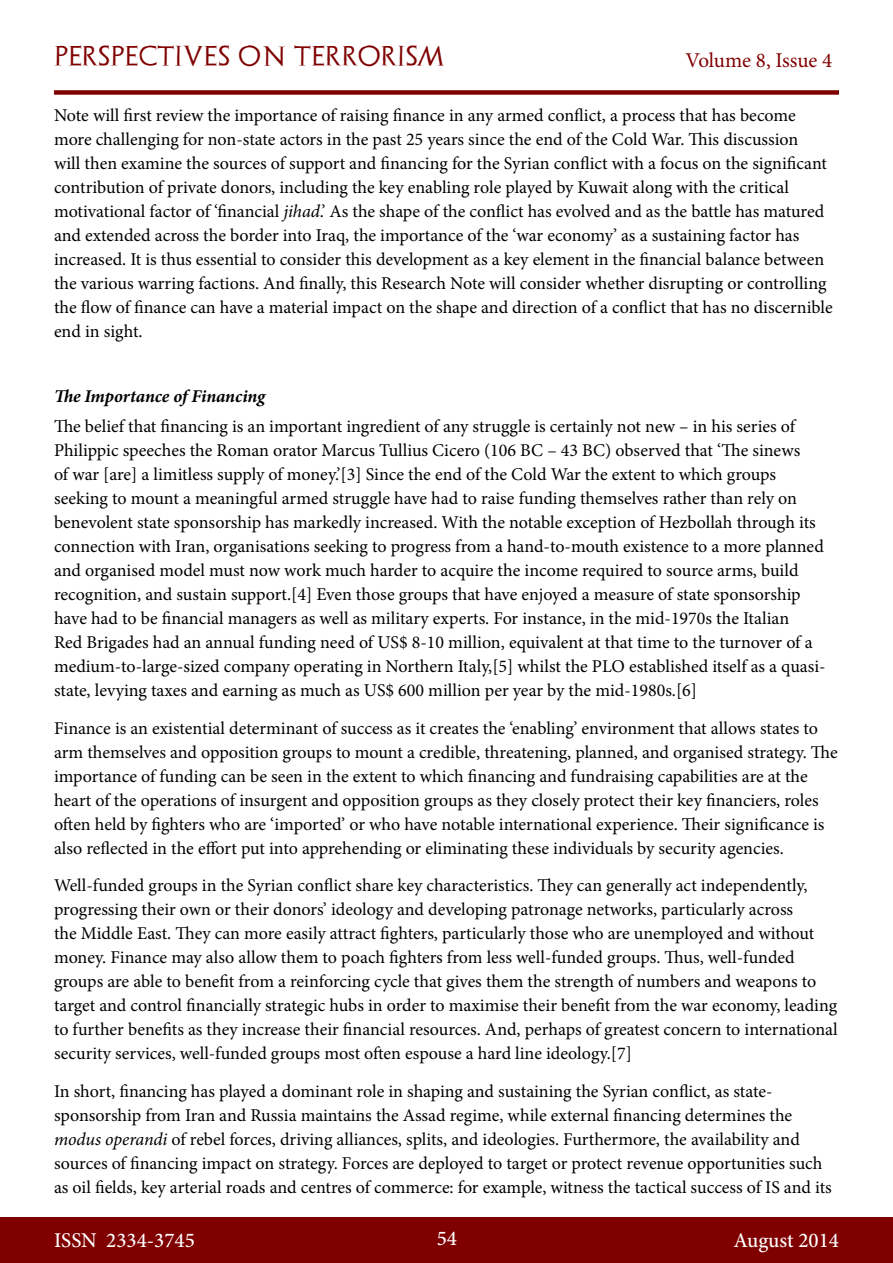
<style>
.page{position:relative;width:893px;height:1263px;background:#fff}
.page>*{position:absolute;margin:0;border:0;box-sizing:border-box;transform-origin:0 0}
.t1{font:500 21px "Minion Pro";color:#fff}
.t2{font:21px "Archeologicaps";letter-spacing:.045em;color:#800000}
.t3{font:21px "Minion Pro";letter-spacing:-.005em;color:#800000}
.t4{font:18px/24px "Minion Pro";color:#000}
.t5{font:italic 700 18px "Minion Pro";letter-spacing:-.005em;color:#000}
.s1{font-style:italic}
</style>
<div class="page">
<div style="left:0;top:1217px;width:893px;height:46px;background:#800000"></div>
<div style="left:54px;top:90px;width:785px;height:5px;background:#800000"></div>
<p class="t2" style="left:54px;top:43px;width:392px">PERSPECTIVES ON TERRORISM</p>
<p class="t3" style="left:686px;top:46px;width:148px">Volume 8, Issue 4</p>
<p class="t4" style="left:54px;top:103px;width:780px">Note will first review the importance of raising finance in any armed conflict, a process that has become more challenging for non-state actors in the past 25 years since the end of the Cold War. This discussion<br>will then examine the sources of support and financing for the Syrian conflict with a focus on the significant contribution of private donors, including the key enabling role played by Kuwait along with the critical motivational factor of ‘financial <span class="s1">jihad</span>.’ As the shape of the conflict has evolved and as the battle has matured and extended across the border into Iraq, the importance of the ‘war economy’ as a sustaining factor has increased. It is thus essential to consider this development as a key element in the financial balance between the various warring factions. And finally, this Research Note will consider whether disrupting or controlling the flow of finance can have a material impact on the shape and direction of a conflict that has no discernible end in sight.</p>
<p class="t5" style="left:54px;top:383px;width:213px">The Importance of Financing</p>
<p class="t4" style="left:54px;top:415px;width:773px">The belief that financing is an important ingredient of any struggle is certainly not new – in his series of Philippic speeches the Roman orator Marcus Tullius Cicero (106 BC – 43 BC) observed that ‘The sinews<br>of war [are] a limitless supply of money.’[3] Since the end of the Cold War the extent to which groups seeking to mount a meaningful armed struggle have had to raise funding themselves rather than rely on benevolent state sponsorship has markedly increased. With the notable exception of Hezbollah through its connection with Iran, organisations seeking to progress from a hand-to-mouth existence to a more planned and organised model must now work much harder to acquire the income required to source arms, build recognition, and sustain support.[4] Even those groups that have enjoyed a measure of state sponsorship have had to be financial managers as well as military experts. For instance, in the mid-1970s the Italian<br>Red Brigades had an annual funding need of US$ 8-10 million, equivalent at that time to the turnover of a medium-to-large-sized company operating in Northern Italy,[5] whilst the PLO established itself as a quasi&shy;state, levying taxes and earning as much as US$ 600 million per year by the mid-1980s.[6]</p>
<p class="t4" style="left:54px;top:716px;width:785px">Finance is an existential determinant of success as it creates the ‘enabling’ environment that allows states to arm themselves and opposition groups to mount a credible, threatening, planned, and organised strategy. The importance of funding can be seen in the extent to which financing and fundraising capabilities are at the heart of the operations of insurgent and opposition groups as they closely protect their key financiers, roles often held by fighters who are ‘imported’ or who have notable international experience. Their significance is also reflected in the effort put into apprehending or eliminating these individuals by security agencies.</p>
<p class="t4" style="left:54px;top:874px;width:785px">Well-funded groups in the Syrian conflict share key characteristics. They can generally act independently, progressing their own or their donors’ ideology and developing patronage networks, particularly across<br>the Middle East. They can more easily attract fighters, particularly those who are unemployed and without money. Finance may also allow them to poach fighters from less well-funded groups. Thus, well-funded groups are able to benefit from a reinforcing cycle that gives them the strength of numbers and weapons to target and control financially strategic hubs in order to maximise their benefit from the war economy, leading to further benefits as they increase their financial resources. And, perhaps of greatest concern to international security services, well-funded groups most often espouse a hard line ideology.[7]</p>
<p class="t4" style="left:54px;top:1079px;width:779px">In short, financing has played a dominant role in shaping and sustaining the Syrian conflict, as state&shy;sponsorship from Iran and Russia maintains the Assad regime, while external financing determines the <span class="s1">modus operandi</span> of rebel forces, driving alliances, splits, and ideologies. Furthermore, the availability and sources of financing impact on strategy. Forces are deployed to target or protect revenue opportunities such as oil fields, key arterial roads and centres of commerce: for example, witness the tactical success of IS and its</p>
<p class="t1" style="left:54px;top:1226px;width:142px">ISSN 2334-3745</p>
<p class="t1" style="left:437px;top:1224px;width:22px">54</p>
<p class="t1" style="left:733px;top:1226px;width:107px">August 2014</p>
</div>
